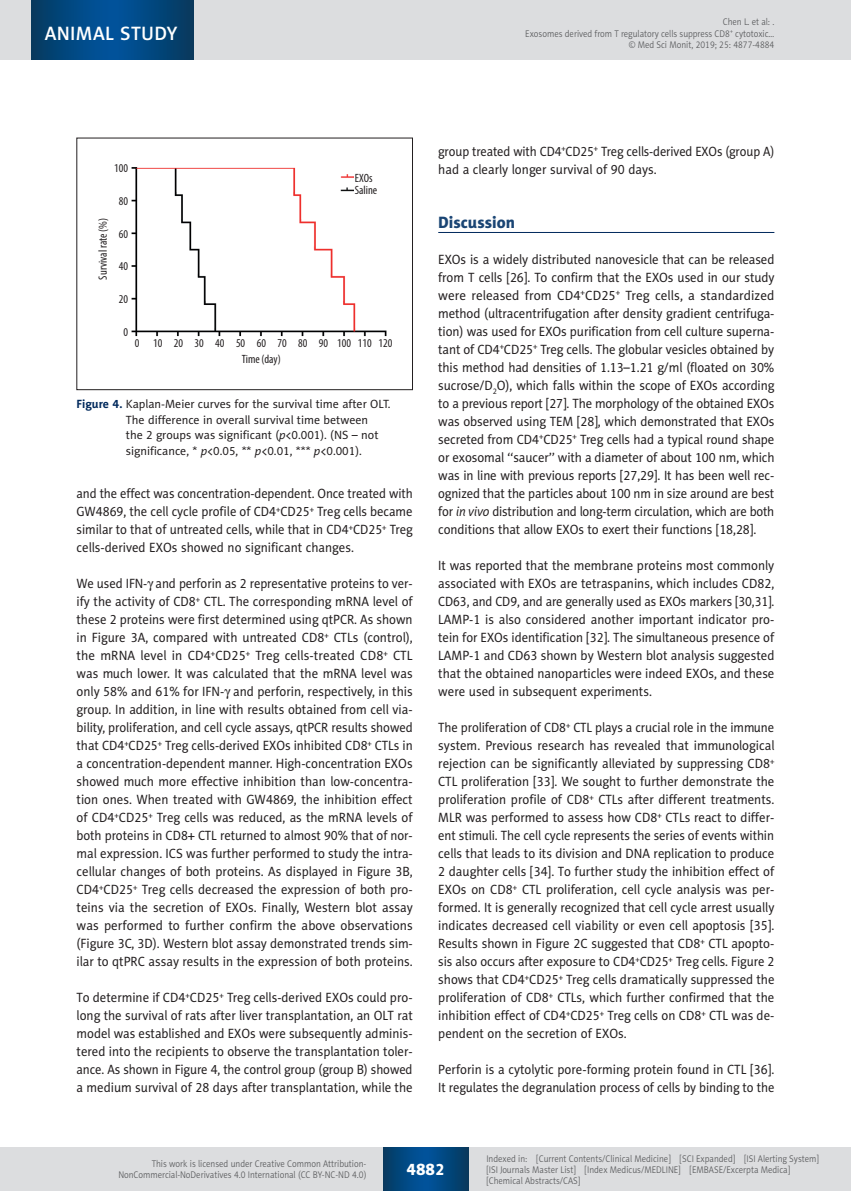
<style>
.page{position:relative;width:851px;height:1191px;background:#fff}
.page>*{position:absolute;margin:0;border:0;box-sizing:border-box;transform-origin:0 0}
.t1{font:19.5px "Naomi Sans EFN Medium";letter-spacing:.015em;color:#fff}
.MSM_Headline_1{font:16.5px "Naomi Sans EFN Heavy";color:#1a4574}
.t2{font:16.5px "Naomi Sans EFN Heavy";color:#fff}
.MSM_Body{font:13.5px/18px "Naomi Sans EFN";color:#231f20;text-align:justify;scale:.94 1}
.MSM_Body-2{font:13.5px/18px "Naomi Sans EFN";color:#231f20;text-align:justify;scale:.95 1}
.MSM_Body-3{font:13.5px/18px "Naomi Sans EFN";color:#231f20;text-align:justify;scale:.93 1}
.MSM_Rycina_tytul{font:12px/15.8px "Naomi Sans EFN";color:#231f20}
.t3{font:condensed 12px/15.5px "Myriad Pro";color:#231f20}
.t4{font:9.75px/11.2px "Naomi Sans EFN Light";color:#57585a;text-align:right;scale:.9 1}
.s1{font-weight:700;color:#00295c}
.s2{font-style:italic}
.s3{font-family:"Standard Sym L"}
</style>
<div class="page">
<hr style="left:438px;top:232px;width:336px;height:1px;background:#00295c">
<img style="left:131px;top:167px;width:255px;height:170px">
<img style="left:340px;top:174px;width:13px;height:18px">
<div style="left:0;top:1148px;width:850px;height:43px;background:#dcdddf"></div>
<svg style="left:383px;top:1147px;width:85px;height:43px;background:#02477e"></svg>
<div style="left:0;top:0;width:850px;height:60px;background:#dcdddf"></div>
<hr style="left:850px;top:0;width:1px;height:60px;background:#dcdddf">
<svg style="left:32px;top:0;width:161px;height:60px;background:#02477f"></svg>
<h1 class="t1" style="left:45px;top:22px;width:134px">ANIMAL STUDY</h1>
<p class="t4" style="left:525px;top:16px;width:278px">Chen L. et al: .<br>Exosomes derived from T regulatory cells suppress CD8<sup>+</sup> cytotoxic… © Med Sci Monit, 2019; 25: 4877-4884</p>
<p class="t3" style="left:114px;top:160px;width:15px">100</p>
<p class="t3" style="left:119px;top:193px;width:11px">80</p>
<p class="t3" style="left:119px;top:226px;width:11px">60</p>
<p class="t3" style="left:119px;top:258px;width:11px">40</p>
<p class="t3" style="left:119px;top:291px;width:11px">20</p>
<p class="t3" style="left:123px;top:324px;width:6px">0</p>
<p class="t3" style="left:95px;top:279px;width:63px;rotate:-90deg">Survival rate (%)</p>
<p class="t3" style="left:355px;top:172px;width:24px;line-height:12px">EXOs<br>Saline</p>
<p class="t3" style="left:242px;top:335px;width:41px;text-indent:-107px">0 10 20 30 40 50 60<br>Time (day)</p>
<p class="t3" style="left:277px;top:335px;width:116px">70 80 90 100 110 120</p>
<p class="MSM_Rycina_tytul" style="left:126px;top:396px;width:266px;text-indent:-49px"><span class="s1">Figure 4.</span> Kaplan-Meier curves for the survival time after OLT.<br>The difference in overall survival time between<br>the 2 groups was significant (<span class="s2">p</span>&lt;0.001). (NS – not significance, * <span class="s2">p</span>&lt;0.05, ** <span class="s2">p</span>&lt;0.01, *** <span class="s2">p</span>&lt;0.001).</p>
<p class="MSM_Body-3" style="left:77px;top:484px;width:363px">and the effect was concentration-dependent. Once treated with GW4869, the cell cycle profile of CD4<sup>+</sup>CD25<sup>+</sup> Treg cells became similar to that of untreated cells, while that in CD4<sup>+</sup>CD25<sup>+</sup> Treg cells-derived EXOs showed no significant changes.</p>
<p class="MSM_Body" style="left:77px;top:574px;width:359px">We used IFN-<span class="s3">g</span> and perforin as 2 representative proteins to ver&shy;ify the activity of CD8<sup>+</sup> CTL. The corresponding mRNA level of these 2 proteins were first determined using qtPCR. As shown in Figure 3A, compared with untreated CD8<sup>+</sup> CTLs (control), the mRNA level in CD4<sup>+</sup>CD25<sup>+</sup> Treg cells-treated CD8<sup>+</sup> CTL was much lower. It was calculated that the mRNA level was only 58% and 61% for IFN-<span class="s3">g</span> and perforin, respectively, in this group. In addition, in line with results obtained from cell via&shy;bility, proliferation, and cell cycle assays, qtPCR results showed that CD4<sup>+</sup>CD25<sup>+</sup> Treg cells-derived EXOs inhibited CD8<sup>+</sup> CTLs in a concentration-dependent manner. High-concentration EXOs showed much more effective inhibition than low-concentra&shy;tion ones. When treated with GW4869, the inhibition effect of CD4<sup>+</sup>CD25<sup>+</sup> Treg cells was reduced, as the mRNA levels of both proteins in CD8+ CTL returned to almost 90% that of nor&shy;mal expression. ICS was further performed to study the intra&shy;cellular changes of both proteins. As displayed in Figure 3B, CD4<sup>+</sup>CD25<sup>+</sup> Treg cells decreased the expression of both pro&shy;teins via the secretion of EXOs. Finally, Western blot assay was performed to further confirm the above observations (Figure 3C, 3D). Western blot assay demonstrated trends sim&shy;ilar to qtPRC assay results in the expression of both proteins.</p>
<p class="MSM_Body-2" style="left:77px;top:988px;width:355px">To determine if CD4<sup>+</sup>CD25<sup>+</sup> Treg cells-derived EXOs could pro&shy;long the survival of rats after liver transplantation, an OLT rat model was established and EXOs were subsequently adminis&shy;tered into the recipients to observe the transplantation toler&shy;ance. As shown in Figure 4, the control group (group B) showed a medium survival of 28 days after transplantation, while the</p>
<p class="MSM_Body-3" style="left:438px;top:142px;width:363px">group treated with CD4<sup>+</sup>CD25<sup>+</sup> Treg cells-derived EXOs (group A) had a clearly longer survival of 90 days.</p>
<p class="MSM_Headline_1" style="left:438px;top:212px;width:78px">Discussion</p>
<p class="MSM_Body-2" style="left:438px;top:250px;width:355px">EXOs is a widely distributed nanovesicle that can be released from T cells [26]. To confirm that the EXOs used in our study were released from CD4<sup>+</sup>CD25<sup>+</sup> Treg cells, a standardized method (ultracentrifugation after density gradient centrifuga&shy;tion) was used for EXOs purification from cell culture superna&shy;tant of CD4<sup>+</sup>CD25<sup>+</sup> Treg cells. The globular vesicles obtained by this method had densities of 1.13–1.21 g/ml (floated on 30% sucrose/D<sub>2</sub>O), which falls within the scope of EXOs according to a previous report [27]. The morphology of the obtained EXOs was observed using TEM [28], which demonstrated that EXOs secreted from CD4<sup>+</sup>CD25<sup>+</sup> Treg cells had a typical round shape or exosomal ‘‘saucer’’ with a diameter of about 100 nm, which was in line with previous reports [27,29]. It has been well rec&shy;ognized that the particles about 100 nm in size around are best for <span class="s2">in vivo</span> distribution and long-term circulation, which are both conditions that allow EXOs to exert their functions [18,28].</p>
<p class="MSM_Body-2" style="left:438px;top:556px;width:355px">It was reported that the membrane proteins most commonly associated with EXOs are tetraspanins, which includes CD82, CD63, and CD9, and are generally used as EXOs markers [30,31].<br>LAMP-1 is also considered another important indicator pro&shy;tein for EXOs identification [32]. The simultaneous presence of LAMP-1 and CD63 shown by Western blot analysis suggested that the obtained nanoparticles were indeed EXOs, and these were used in subsequent experiments.</p>
<p class="MSM_Body" style="left:438px;top:718px;width:359px">The proliferation of CD8<sup>+</sup> CTL plays a crucial role in the immune system. Previous research has revealed that immunological rejection can be significantly alleviated by suppressing CD8<sup>+ </sup>CTL proliferation [33]. We sought to further demonstrate the proliferation profile of CD8<sup>+</sup> CTLs after different treatments.<br>MLR was performed to assess how CD8<sup>+</sup> CTLs react to differ&shy;ent stimuli. The cell cycle represents the series of events within cells that leads to its division and DNA replication to produce 2 daughter cells [34]. To further study the inhibition effect of EXOs on CD8<sup>+</sup> CTL proliferation, cell cycle analysis was per&shy;formed. It is generally recognized that cell cycle arrest usually indicates decreased cell viability or even cell apoptosis [35].<br>Results shown in Figure 2C suggested that CD8<sup>+</sup> CTL apopto&shy;sis also occurs after exposure to CD4<sup>+</sup>CD25<sup>+</sup> Treg cells. Figure 2 shows that CD4<sup>+</sup>CD25<sup>+</sup> Treg cells dramatically suppressed the proliferation of CD8<sup>+</sup> CTLs, which further confirmed that the inhibition effect of CD4<sup>+</sup>CD25<sup>+</sup> Treg cells on CD8<sup>+</sup> CTL was de&shy;pendent on the secretion of EXOs.</p>
<p class="MSM_Body-2" style="left:438px;top:1060px;width:355px">Perforin is a cytolytic pore-forming protein found in CTL [36].<br>It regulates the degranulation process of cells by binding to the</p>
<p class="t4" style="left:118px;top:1158px;width:277px">This work is licensed under Creative Common Attribution-<br>NonCommercial-NoDerivatives 4.0 International (CC BY-NC-ND 4.0)</p>
<p class="t2" style="left:406px;top:1159px;width:40px">4882</p>
<p class="t4" style="left:486px;top:1152px;width:371px;text-align:left">Indexed in: [Current Contents/Clinical Medicine] [SCI Expanded] [ISI Alerting System] [ISI Journals Master List] [Index Medicus/MEDLINE] [EMBASE/Excerpta Medica] [Chemical Abstracts/CAS]</p>
</div>
